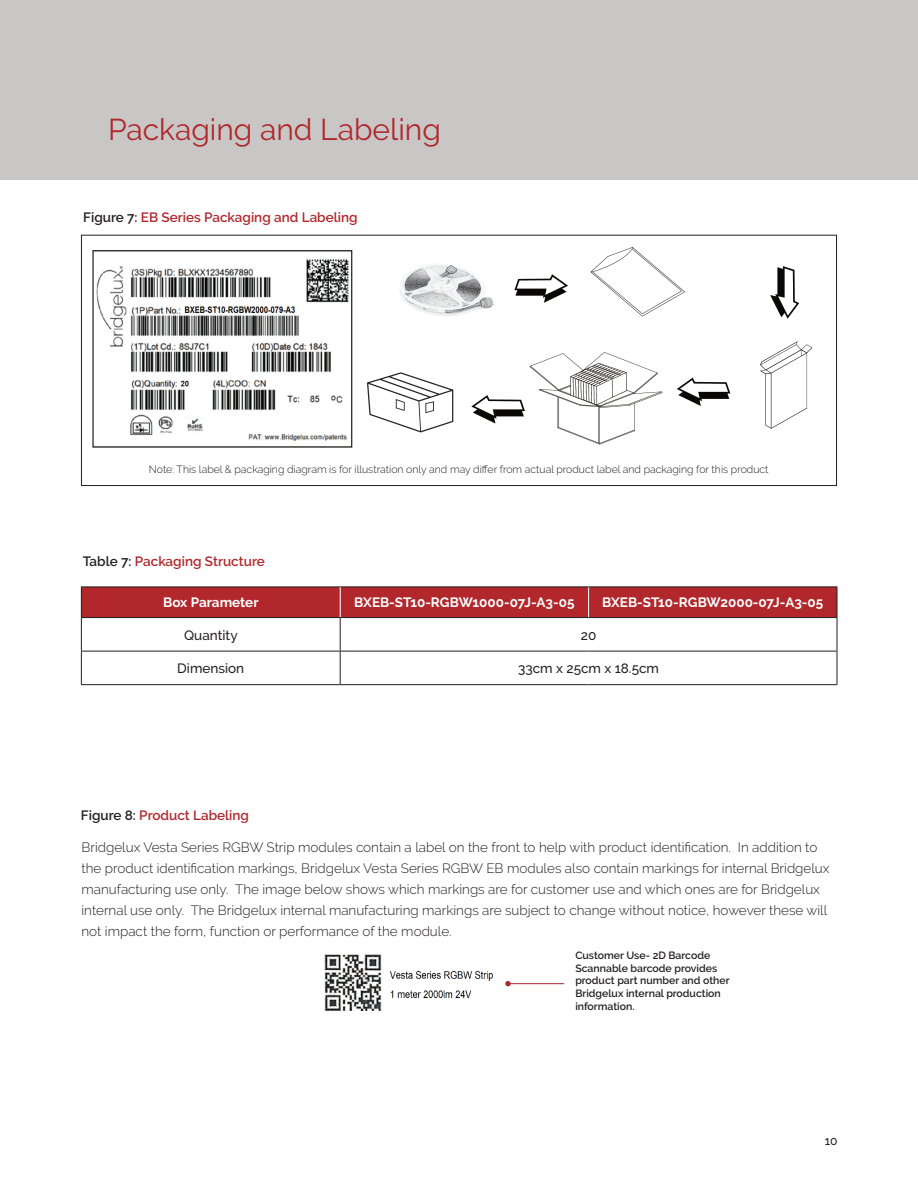
<style>
.page{position:relative;width:918px;height:1188px;background:#fff}
.page>*{position:absolute;margin:0;border:0;box-sizing:border-box;transform-origin:0 0}
.t1{font:30px "Raleway";color:#b1272c}
.t2{font:300 13.5px/21px "Raleway";color:#231f20}
.t3{font:600 13.5px "Raleway";color:#b1272c}
.t4{font:700 13.5px "Raleway";color:#fff}
.t5{font:500 13.5px "Raleway";color:#231f20}
.t6{font:500 12px "Raleway";color:#231f20}
.t7{font:300 10.5px "Raleway";color:#231f20}
.t8{font:600 10.5px/12.8px "Raleway";color:#231f20}
.s1{color:#231f20}
</style>
<div class="page">
<div style="left:0;top:0;width:918px;height:180px;background:#c8c7c6"></div>
<img style="left:324px;top:954px;width:58px;height:57px">
<hr style="left:509px;top:983px;width:55px;height:1px;background:#b1272c">
<svg style="left:505px;top:981px;width:6px;height:5px"></svg>
<div style="left:81px;top:587px;width:259px;height:31px;background:#b1272c"></div>
<div style="left:341px;top:588px;width:496px;height:29px;background:#b1272c"></div>
<hr style="left:81px;top:587px;width:259px;height:1px;background:#231f20">
<hr style="left:81px;top:587px;width:1px;height:30px;background:#231f20">
<hr style="left:81px;top:617px;width:259px;height:1px;background:#231f20">
<hr style="left:81px;top:618px;width:1px;height:33px;background:#231f20">
<hr style="left:340px;top:618px;width:1px;height:33px;background:#231f20">
<hr style="left:837px;top:618px;width:1px;height:33px;background:#231f20">
<hr style="left:81px;top:651px;width:259px;height:1px;background:#231f20">
<hr style="left:81px;top:651px;width:1px;height:33px;background:#231f20">
<hr style="left:340px;top:651px;width:249px;height:1px;background:#231f20">
<hr style="left:340px;top:651px;width:1px;height:33px;background:#231f20">
<hr style="left:589px;top:651px;width:248px;height:1px;background:#231f20">
<hr style="left:837px;top:651px;width:1px;height:33px;background:#231f20">
<hr style="left:81px;top:684px;width:259px;height:1px;background:#231f20">
<hr style="left:340px;top:684px;width:249px;height:1px;background:#231f20">
<hr style="left:589px;top:684px;width:248px;height:1px;background:#231f20">
<hr style="left:340px;top:587px;width:249px;height:1px;background:#231f20">
<hr style="left:340px;top:617px;width:249px;height:1px;background:#231f20">
<hr style="left:340px;top:587px;width:1px;height:30px;background:#fff">
<hr style="left:588px;top:587px;width:1px;height:30px;background:#fff">
<hr style="left:589px;top:587px;width:248px;height:1px;background:#231f20">
<hr style="left:837px;top:587px;width:1px;height:30px;background:#231f20">
<hr style="left:589px;top:617px;width:248px;height:1px;background:#231f20">
<div style="left:81px;top:235px;width:756px;height:251px;border:1px solid #231f20"></div>
<img style="left:389px;top:970px;width:105px;height:29px">
<img style="left:92px;top:250px;width:260px;height:198px">
<img style="left:367px;top:247px;width:446px;height:198px">
<h1 class="t1" style="left:108px;top:112px;width:334px">Packaging and Labeling</h1>
<p class="t3" style="left:83px;top:209px;width:276px"><span class="s1">Figure 7:</span> EB Series Packaging and Labeling</p>
<p class="t7" style="left:149px;top:463px;width:621px">Note: This label &amp; packaging diagram is for illustration only and may differ from actual product label and packaging for this product</p>
<p class="t3" style="left:83px;top:553px;width:184px"><span class="s1">Table 7:</span> Packaging Structure</p>
<p class="t4" style="left:163px;top:595px;width:97px">Box Parameter</p>
<p class="t4" style="left:354px;top:595px;width:222px">BXEB-ST10-RGBW1000-07J-A3-05</p>
<p class="t4" style="left:602px;top:595px;width:223px">BXEB-ST10-RGBW2000-07J-A3-05</p>
<p class="t5" style="left:184px;top:627px;width:55px">Quantity</p>
<p class="t5" style="left:581px;top:627px;width:17px">20</p>
<p class="t5" style="left:177px;top:661px;width:69px">Dimension</p>
<p class="t5" style="left:518px;top:661px;width:142px">33cm x 25cm x 18.5cm</p>
<p class="t3" style="left:81px;top:808px;width:170px"><span class="s1">Figure 8:</span> Product Labeling</p>
<p class="t2" style="left:82px;top:837px;width:750px">Bridgelux Vesta Series RGBW Strip modules contain a label on the front to help with product identification. In addition to the product identification markings, Bridgelux Vesta Series RGBW EB modules also contain markings for internal Bridgelux manufacturing use only. The image below shows which markings are for customer use and which ones are for Bridgelux internal use only. The Bridgelux internal manufacturing markings are subject to change without notice, however these will not impact the form, function or performance of the module.</p>
<p class="t8" style="left:575px;top:949px;width:156px">Customer Use- 2D Barcode<br>Scannable barcode provides product part number and other<br>Bridgelux internal production information.</p>
<p class="t6" style="left:825px;top:1134px;width:14px">10</p>
</div>
